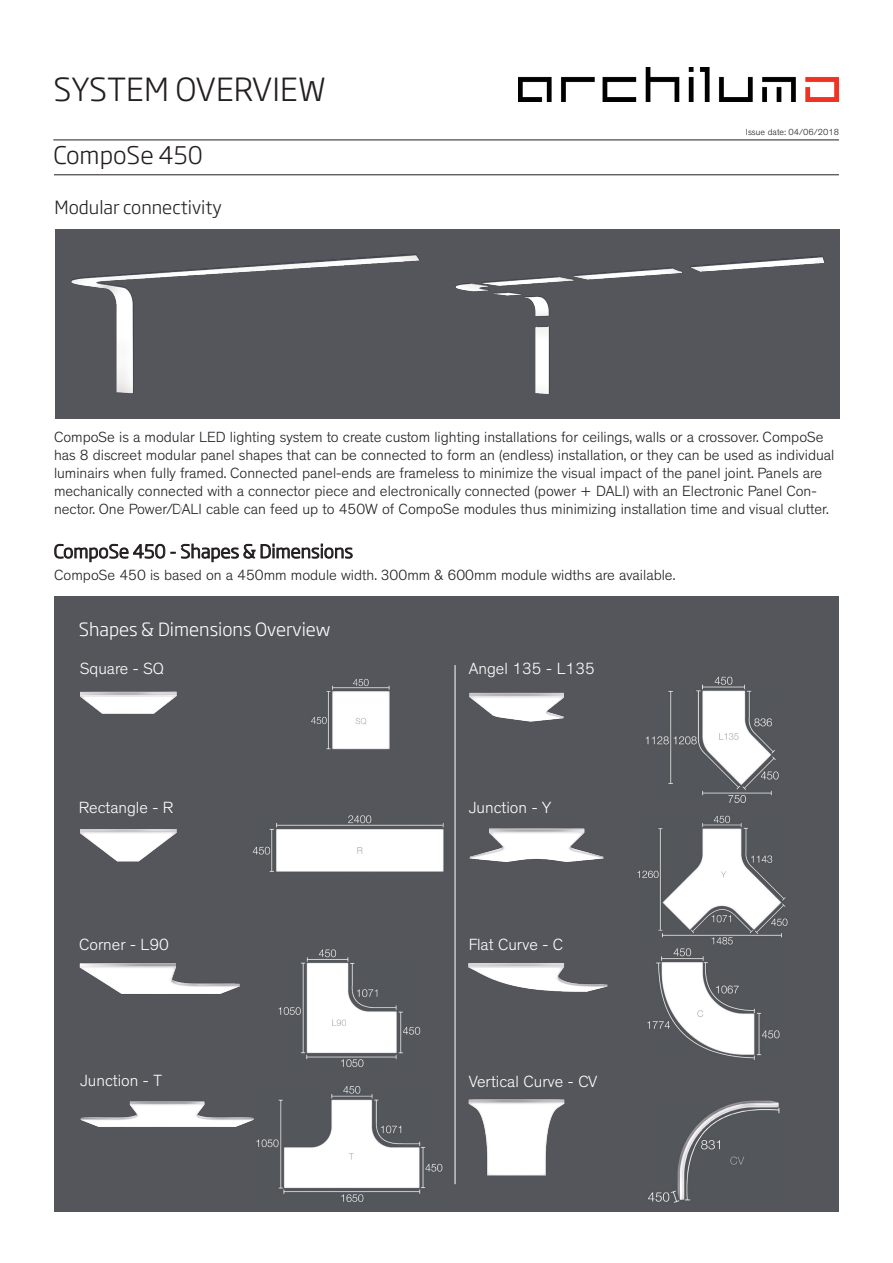
<style>
.page{position:relative;width:893px;height:1263px;background:#fff}
.page>*{position:absolute;margin:0;border:0;box-sizing:border-box;transform-origin:0 0}
.t1{font:300 31.5px "Soho Gothic Pro";color:#231f20}
.t2{font:300 24px "Soho Gothic Pro";color:#231f20}
.t3{font:300 18px "Soho Gothic Pro";color:#231f20}
.t4{font:300 18px "Soho Gothic Pro";color:#fff}
.t5{font:300 16.5px "Theinhardt";color:#fff}
.t6{font:300 15px/18px "Theinhardt";color:#231f20}
.t7{font:300 9px "Theinhardt";color:#231f20}
</style>
<div class="page">
<div style="left:54px;top:596px;width:785px;height:616px;background:#54565b"></div>
<div style="left:55px;top:230px;width:779px;height:189px;background:#54565b"></div>
<img style="left:80px;top:691px;width:97px;height:23px">
<img style="left:80px;top:829px;width:97px;height:33px">
<img style="left:79px;top:963px;width:161px;height:31px">
<img style="left:80px;top:1101px;width:174px;height:26px">
<img style="left:469px;top:692px;width:95px;height:30px">
<img style="left:469px;top:828px;width:135px;height:34px">
<img style="left:468px;top:963px;width:140px;height:29px">
<img style="left:468px;top:1099px;width:97px;height:77px">
<hr style="left:455px;top:665px;width:1px;height:519px;background:#fff">
<img style="left:311px;top:678px;width:79px;height:72px">
<img style="left:252px;top:815px;width:192px;height:57px">
<img style="left:256px;top:1086px;width:187px;height:116px">
<img style="left:645px;top:676px;width:134px;height:127px">
<img style="left:637px;top:815px;width:151px;height:130px">
<img style="left:647px;top:948px;width:133px;height:112px">
<img style="left:648px;top:1100px;width:132px;height:103px">
<img style="left:278px;top:949px;width:143px;height:118px">
<hr style="left:54px;top:174px;width:785px;height:1px;background:#231f20">
<svg style="left:54px;top:543px;width:299px;height:19px"></svg>
<img style="left:518px;top:68px;width:321px;height:33px">
<hr style="left:53px;top:140px;width:786px;height:1px;background:#231f20">
<p class="t1" style="left:54px;top:64px;width:274px">SYSTEM OVERVIEW</p>
<p class="t2" style="left:53px;top:137px;width:151px">CompoSe 450</p>
<p class="t3" style="left:55px;top:193px;width:169px">Modular connectivity</p>
<p class="t7" style="left:746px;top:126px;width:94px">Issue date: 04/06/2018</p>
<p class="t6" style="left:54px;top:428px;width:782px">CompoSe is a modular LED lighting system to create custom lighting installations for ceilings, walls or a crossover. CompoSe has 8 discreet modular panel shapes that can be connected to form an (endless) installation, or they can be used as individual luminairs when fully framed. Connected panel-ends are frameless to minimize the visual impact of the panel joint. Panels are mechanically connected with a connector piece and electronically connected (power + DALI) with an Electronic Panel Con&shy;nector. One Power/DALI cable can feed up to 450W of CompoSe modules thus minimizing installation time and visual clutter.</p>
<p class="t3" style="left:54px;top:537px;width:301px">CompoSe 450 - Shapes &amp; Dimensions</p>
<p class="t6" style="left:54px;top:566px;width:623px">CompoSe 450 is based on a 450mm module width. 300mm &amp; 600mm module widths are available.</p>
<p class="t4" style="left:79px;top:615px;width:253px">Shapes &amp; Dimensions Overview</p>
<p class="t5" style="left:80px;top:658px;width:86px">Square - SQ</p>
<p class="t5" style="left:469px;top:658px;width:128px">Angel 135 - L135</p>
<p class="t5" style="left:79px;top:797px;width:96px">Rectangle - R</p>
<p class="t5" style="left:469px;top:797px;width:84px">Junction - Y</p>
<p class="t5" style="left:79px;top:934px;width:91px">Corner - L90</p>
<p class="t5" style="left:469px;top:934px;width:96px">Flat Curve - C</p>
<p class="t5" style="left:80px;top:1071px;width:83px">Junction - T</p>
<p class="t5" style="left:469px;top:1072px;width:130px">Vertical Curve - CV</p>
</div>
